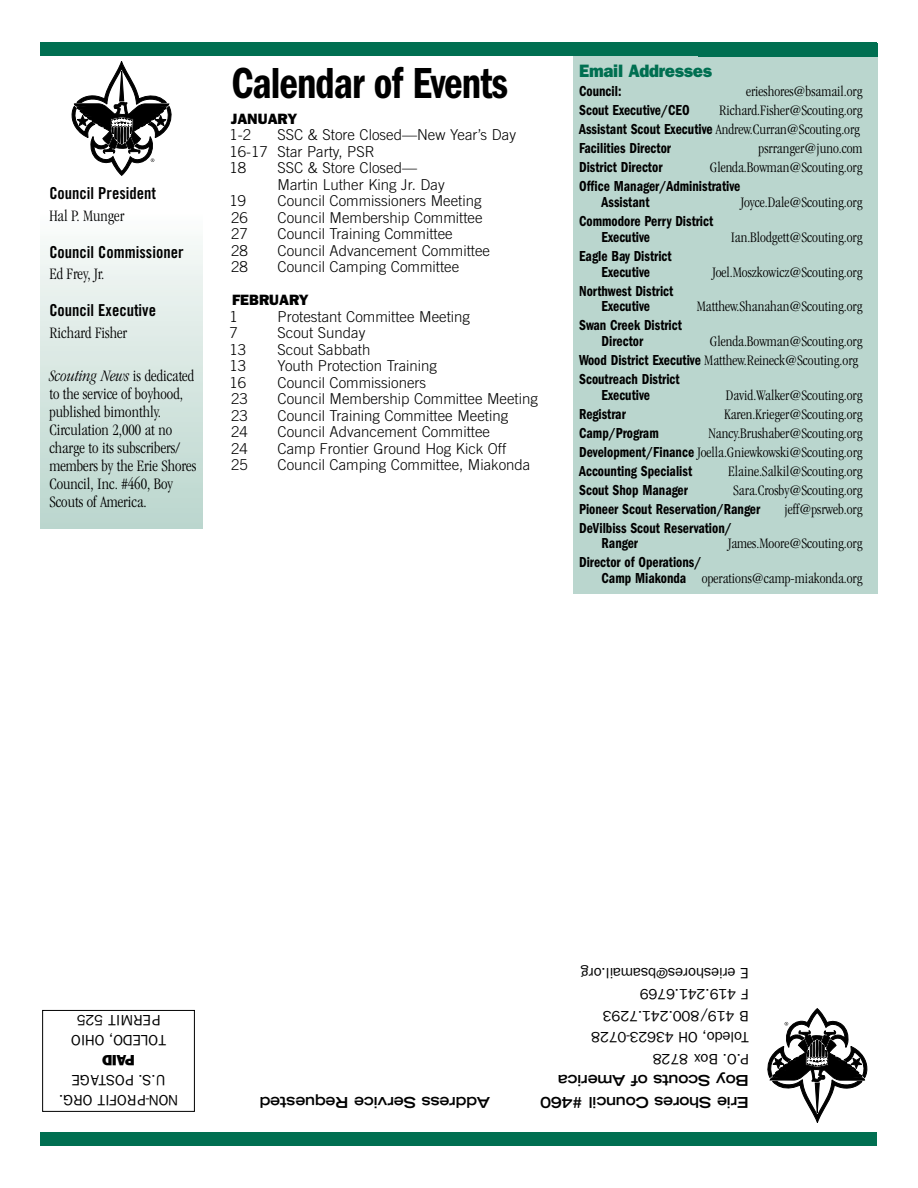
<style>
.page{position:relative;width:918px;height:1188px;background:#fff}
.page>*{position:absolute;margin:0;border:0;box-sizing:border-box;transform-origin:0 0}
.t1{font:600 condensed 45px "Franklin Gothic";letter-spacing:-.025em;color:#000;scale:.9 1}
.t2{font:800 18px "Franklin Gothic";letter-spacing:-.015em;color:#006f51;scale:.95 1}
.t3{font:300 condensed 16.5px/18px "Garamond";color:#000}
.t4{font:16.5px "Trade Gothic Bold Cond Twenty";color:#000}
.t5{font:300 condensed 15px/19px "Garamond";color:#000;text-align:right}
.t6{font:300 15px/16.5px "Trade Gothic";color:#000}
.t7{font:600 condensed 15px/15.8px "Franklin Gothic";color:#000;scale:.9 1}
.t8{font:15px/21.5px "Franklin Gothic";letter-spacing:-.015em;color:#000;text-align:center}
.t9{font:700 expanded 15px/21.5px "Trade Gothic LH";letter-spacing:-.015em;color:#000}
.t10{font:800 15px "Franklin Gothic";color:#000}
.s1{font-style:italic}
.s2{font-family:"Franklin Gothic";font-weight:600}
</style>
<div class="page">
<div style="left:573px;top:43px;width:304px;height:550px;background:#bad6ce"></div>
<svg style="left:767px;top:1008px;width:101px;height:115px"></svg>
<div style="left:40px;top:211px;width:162px;height:318px;background:linear-gradient(to bottom,#fafcfa,#b9d5cc)"></div>
<div style="left:40px;top:1132px;width:837px;height:14px;background:#006f51"></div>
<div style="left:42px;top:1010px;width:153px;height:102px;border:1px solid #000"></div>
<svg style="left:71px;top:61px;width:101px;height:115px"></svg>
<div style="left:40px;top:43px;width:837px;height:13px;background:#006f51"></div>
<p class="t4" style="left:49px;top:183px;width:108px">Council President</p>
<p class="t3" style="left:49px;top:207px;width:76px">Hal P. Munger</p>
<p class="t4" style="left:49px;top:242px;width:136px">Council Commissioner</p>
<p class="t3" style="left:49px;top:265px;width:56px">Ed Frey, Jr.</p>
<p class="t4" style="left:49px;top:300px;width:108px">Council Executive</p>
<p class="t3" style="left:49px;top:324px;width:79px">Richard Fisher</p>
<p class="t3" style="left:49px;top:367px;width:148px"><span class="s1">Scouting News</span> is dedicated to the service of boyhood, published bimonthly.<br>Circulation 2,000 at no charge to its subscribers/ members by the Erie Shores<br>Council, Inc. #460, Boy<br>Scouts of America.</p>
<h1 class="t1" style="left:232px;top:58px;width:309px">Calendar of Events</h1>
<p class="t10" style="left:231px;top:110px;width:68px">JANUARY</p>
<p class="t6" style="left:230px;top:127px;width:23px">1-2</p>
<p class="t6" style="left:230px;top:127px;width:288px;text-indent:48px">SSC &amp; Store Closed—New Year’s Day<br>16-17 Star Party, PSR<br>18</p>
<p class="t6" style="left:278px;top:160px;width:169px">SSC &amp; Store Closed—<br>Martin Luther King Jr. Day</p>
<p class="t6" style="left:230px;top:193px;width:18px">19</p>
<p class="t6" style="left:278px;top:193px;width:206px">Council Commissioners Meeting</p>
<p class="t6" style="left:231px;top:209px;width:18px">26</p>
<p class="t6" style="left:278px;top:209px;width:207px">Council Membership Committee</p>
<p class="t6" style="left:231px;top:226px;width:18px">27</p>
<p class="t6" style="left:278px;top:226px;width:177px">Council Training Committee</p>
<p class="t6" style="left:231px;top:242px;width:18px">28</p>
<p class="t6" style="left:278px;top:242px;width:214px">Council Advancement Committee</p>
<p class="t6" style="left:231px;top:259px;width:18px">28</p>
<p class="t6" style="left:278px;top:259px;width:183px">Council Camping Committee</p>
<p class="t10" style="left:232px;top:291px;width:78px">FEBRUARY</p>
<p class="t6" style="left:230px;top:308px;width:10px">1</p>
<p class="t6" style="left:278px;top:308px;width:194px">Protestant Committee Meeting</p>
<p class="t6" style="left:230px;top:325px;width:10px">7</p>
<p class="t6" style="left:278px;top:325px;width:89px">Scout Sunday</p>
<p class="t6" style="left:230px;top:341px;width:18px">13</p>
<p class="t6" style="left:278px;top:341px;width:94px">Scout Sabbath</p>
<p class="t6" style="left:230px;top:358px;width:18px">13</p>
<p class="t6" style="left:278px;top:358px;width:161px">Youth Protection Training</p>
<p class="t6" style="left:230px;top:374px;width:18px">16</p>
<p class="t6" style="left:278px;top:374px;width:150px">Council Commissioners</p>
<p class="t6" style="left:231px;top:391px;width:18px">23</p>
<p class="t6" style="left:278px;top:391px;width:262px">Council Membership Committee Meeting</p>
<p class="t6" style="left:231px;top:407px;width:18px">23</p>
<p class="t6" style="left:278px;top:407px;width:232px">Council Training Committee Meeting</p>
<p class="t6" style="left:231px;top:424px;width:18px">24</p>
<p class="t6" style="left:278px;top:424px;width:214px">Council Advancement Committee</p>
<p class="t6" style="left:231px;top:440px;width:18px">24</p>
<p class="t6" style="left:278px;top:440px;width:230px">Camp Frontier Ground Hog Kick Off</p>
<p class="t6" style="left:231px;top:457px;width:18px">25</p>
<p class="t6" style="left:278px;top:457px;width:254px">Council Camping Committee, Miakonda</p>
<p class="t2" style="left:579px;top:60px;width:142px">Email Addresses</p>
<p class="t7" style="left:579px;top:84px;width:49px">Council:</p>
<p class="t5" style="left:746px;top:82px;width:118px">erieshores@bsamail.org</p>
<p class="t7" style="left:579px;top:103px;width:123px">Scout Executive/CEO</p>
<p class="t5" style="left:579px;top:101px;width:285px">Richard.Fisher@Scouting.org<br><span class="s2">Assistant Scout Executive</span> Andrew.Curran@Scouting.org</p>
<p class="t7" style="left:579px;top:141px;width:104px">Facilities Director</p>
<p class="t5" style="left:759px;top:139px;width:106px">psrranger@juno.com</p>
<p class="t7" style="left:579px;top:160px;width:94px">District Director</p>
<p class="t5" style="left:710px;top:158px;width:154px">Glenda.Bowman@Scouting.org</p>
<p class="t7" style="left:602px;top:179px;width:156px;text-indent:-23px">Office Manager/Administrative<br>Assistant</p>
<p class="t5" style="left:741px;top:193px;width:123px">Joyce.Dale@Scouting.org</p>
<p class="t7" style="left:602px;top:213px;width:126px;text-indent:-23px">Commodore Perry District<br>Executive</p>
<p class="t5" style="left:731px;top:228px;width:133px">Ian.Blodgett@Scouting.org</p>
<p class="t7" style="left:579px;top:248px;width:104px;text-align:center">Eagle Bay District<br>Executive</p>
<p class="t7" style="left:579px;top:283px;width:106px;text-align:center">Northwest District<br>Executive</p>
<p class="t5" style="left:712px;top:262px;width:152px">Joel.Moszkowicz@Scouting.org</p>
<p class="t5" style="left:697px;top:297px;width:167px">Matthew.Shanahan@Scouting.org</p>
<p class="t7" style="left:602px;top:318px;width:91px;text-indent:-23px">Swan Creek District<br>Director</p>
<p class="t5" style="left:579px;top:332px;width:285px">Glenda.Bowman@Scouting.org<br><span class="s2">Wood District Executive</span> Matthew.Reineck@Scouting.org</p>
<p class="t7" style="left:579px;top:371px;width:113px;text-align:center">Scoutreach District<br>Executive</p>
<p class="t5" style="left:726px;top:386px;width:138px">David.Walker@Scouting.org</p>
<p class="t7" style="left:579px;top:406px;width:53px">Registrar</p>
<p class="t5" style="left:724px;top:405px;width:140px">Karen.Krieger@Scouting.org</p>
<p class="t7" style="left:579px;top:425px;width:90px">Camp/Program</p>
<p class="t5" style="left:579px;top:424px;width:285px">Nancy.Brushaber@Scouting.org<br><span class="s2">Development/Finance</span> Joella.Gniewkowski@Scouting.org</p>
<p class="t7" style="left:579px;top:463px;width:127px">Accounting Specialist</p>
<p class="t5" style="left:728px;top:462px;width:136px">Elaine.Salkil@Scouting.org</p>
<p class="t7" style="left:579px;top:482px;width:123px">Scout Shop Manager</p>
<p class="t5" style="left:733px;top:481px;width:131px">Sara.Crosby@Scouting.org</p>
<p class="t7" style="left:579px;top:501px;width:203px">Pioneer Scout Reservation/Ranger</p>
<p class="t5" style="left:784px;top:500px;width:80px">jeff@psrweb.org</p>
<p class="t7" style="left:579px;top:520px;width:171px">DeVilbiss Scout Reservation/<br>Ranger</p>
<p class="t5" style="left:728px;top:534px;width:136px">James.Moore@Scouting.org</p>
<p class="t7" style="left:579px;top:555px;width:138px">Director of Operations/</p>
<p class="t5" style="left:602px;top:569px;width:263px"><span class="s2">Camp Miakonda</span> operations@camp-miakonda.org</p>
<p class="t8" style="left:166px;top:1050px;width:97px;line-height:20px;rotate:-180deg">TOLEDO, OHIO<br>PERMIT 525</p>
<p class="t10" style="left:135px;top:1069px;width:34px;rotate:-180deg">PAID</p>
<p class="t8" style="left:178px;top:1110px;width:121px;line-height:20px;rotate:-180deg">NON-PROFIT ORG.<br>U.S. POSTAGE</p>
<p class="t9" style="left:490px;top:1113px;width:232px;rotate:-180deg">Address Service Requested</p>
<p class="t8" style="left:749px;top:1070px;width:170px;text-align:left;rotate:-180deg">P.O. Box 8728<br>Toledo, OH 43623-0728<br>B 419/800.241.7293<br>F 419.241.6769<br>E erieshores@bsamail.org</p>
<p class="t9" style="left:749px;top:1113px;width:210px;rotate:-180deg">Erie Shores Council #460<br>Boy Scouts of America</p>
</div>
